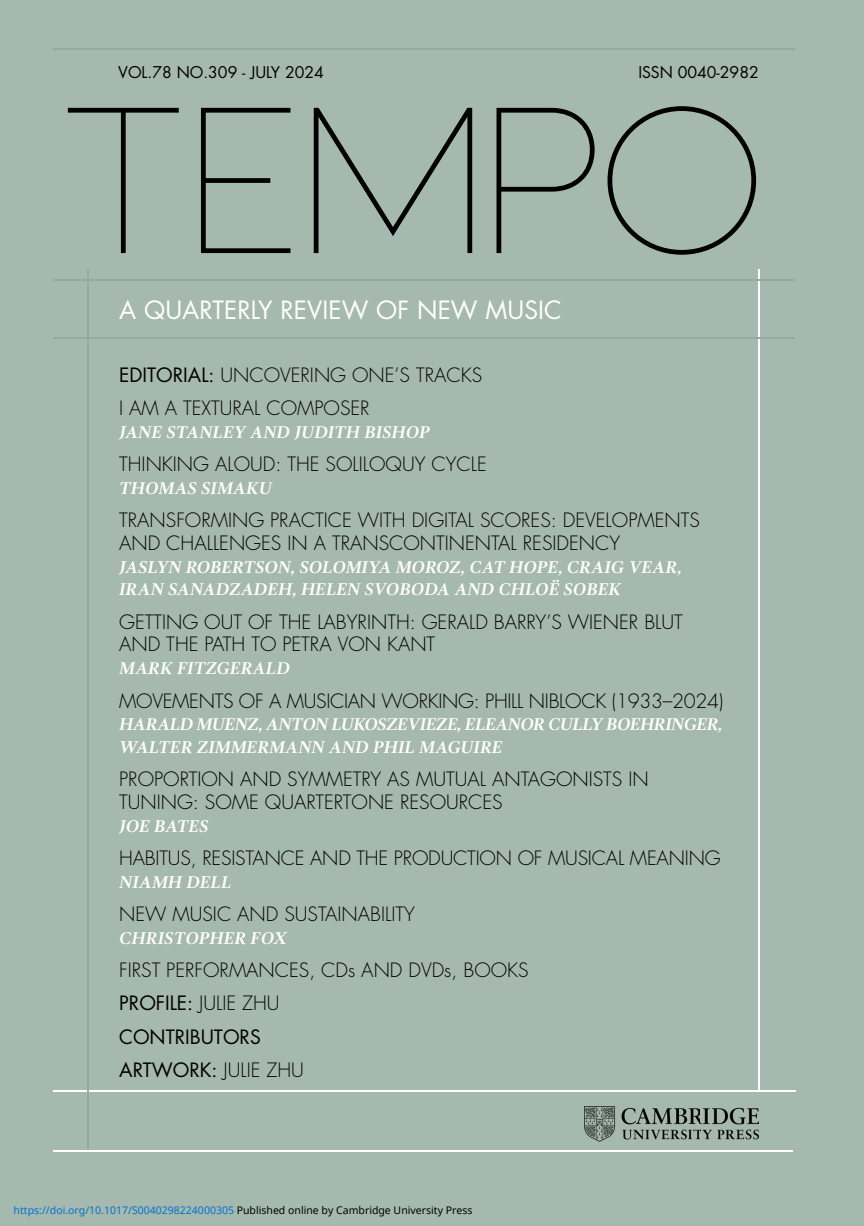
<style>
.page{position:relative;width:864px;height:1226px;background:#fff}
.page>*{position:absolute;margin:0;border:0;box-sizing:border-box;transform-origin:0 0}
.t1{font:24.5px "Futura Std";letter-spacing:.005em;color:#fff}
.t2{font:300 19.25px/33.2px "Futura Std";color:#000}
.t3{font:italic 700 17.5px/22.8px "Gandhi Serif";color:#fff}
.t4{font:italic 700 17.5px/22.8px "Gandhi Serif";letter-spacing:-.03em;color:#fff}
.t5{font:15.75px "Futura Std";color:#000}
.t6{font:10.5px "Noto Sans";color:#0172cf}
.s1{font-weight:400}
.s2{color:#000}
</style>
<div class="page">
<div style="left:0;top:0;width:863px;height:1225px;background:#a6b9af"></div>
<hr style="left:757px;top:269px;width:2px;height:822px;background:#fff">
<hr style="left:53px;top:337px;width:741px;height:1px;background:#92ab9e">
<img style="left:584px;top:1106px;width:174px;height:35px">
<hr style="left:53px;top:1090px;width:742px;height:1px;background:#fff">
<hr style="left:87px;top:269px;width:1px;height:880px;background:#92ab9e">
<svg style="left:68px;top:106px;width:687px;height:149px"></svg>
<hr style="left:53px;top:280px;width:741px;height:1px;background:#92ab9e">
<hr style="left:53px;top:1150px;width:739px;height:1px;background:#fff">
<hr style="left:53px;top:48px;width:741px;height:2px;background:#92ab9e">
<p class="t5" style="left:118px;top:64px;width:207px">VOL.78 NO.309 - JULY 2024</p>
<p class="t5" style="left:638px;top:64px;width:122px">ISSN 0040-2982</p>
<p class="t1" style="left:119px;top:298px;width:444px">A QUARTERLY REVIEW OF NEW MUSIC</p>
<p class="t2" style="left:119px;top:359px;width:364px"><span class="s1">EDITORIAL:</span> UNCOVERING ONE’S TRACKS<br>I AM A TEXTURAL COMPOSER</p>
<p class="t3" style="left:119px;top:422px;width:312px">JANE STANLEY AND JUDITH BISHOP</p>
<p class="t2" style="left:119px;top:449px;width:369px">THINKING ALOUD: THE SOLILOQUY CYCLE</p>
<p class="t3" style="left:119px;top:478px;width:154px">THOMAS SIMAKU</p>
<p class="t2" style="left:119px;top:510px;width:582px;line-height:22.8px">TRANSFORMING PRACTICE WITH DIGITAL SCORES: DEVELOPMENTS<br>AND CHALLENGES IN A TRANSCONTINENTAL RESIDENCY</p>
<p class="t3" style="left:119px;top:557px;width:564px">JASLYN ROBERTSON, SOLOMIYA MOROZ, CAT HOPE, CRAIG VEAR,<br>IRAN SANADZADEH, HELEN SVOBODA AND CHLOË SOBEK</p>
<p class="t2" style="left:119px;top:611px;width:565px;line-height:22.8px">GETTING OUT OF THE LABYRINTH: GERALD BARRY’S WIENER BLUT<br>AND THE PATH TO PETRA VON KANT</p>
<p class="t3" style="left:119px;top:658px;width:172px">MARK FITZGERALD</p>
<p class="t2" style="left:119px;top:685px;width:605px">MOVEMENTS OF A MUSICIAN WORKING: PHILL NIBLOCK (1933–2024)</p>
<p class="t4" style="left:119px;top:714px;width:604px">HARALD MUENZ, ANTON LUKOSZEVIEZE, ELEANOR CULLY BOEHRINGER,<br>WALTER ZIMMERMANN AND PHIL MAGUIRE</p>
<p class="t2" style="left:119px;top:769px;width:530px;line-height:22.8px">PROPORTION AND SYMMETRY AS MUTUAL ANTAGONISTS IN<br>TUNING: SOME QUARTERTONE RESOURCES</p>
<p class="t3" style="left:119px;top:816px;width:91px">JOE BATES</p>
<p class="t2" style="left:119px;top:842px;width:602px">HABITUS, RESISTANCE AND THE PRODUCTION OF MUSICAL MEANING</p>
<p class="t3" style="left:119px;top:872px;width:114px">NIAMH DELL</p>
<p class="t2" style="left:119px;top:898px;width:297px">NEW MUSIC AND SUSTAINABILITY</p>
<p class="t3" style="left:119px;top:928px;width:169px">CHRISTOPHER FOX</p>
<p class="t2" style="left:119px;top:954px;width:411px">FIRST PERFORMANCES, CDs AND DVDs, BOOKS<br><span class="s1">PROFILE:</span> JULIE ZHU<br><span class="s1">CONTRIBUTORS<br>ARTWORK:</span> JULIE ZHU</p>
<p class="t6" style="left:14px;top:1202px;width:460px">https://doi.org/10.1017/S0040298224000305 <span class="s2">Published online by Cambridge University Press</span></p>
</div>
